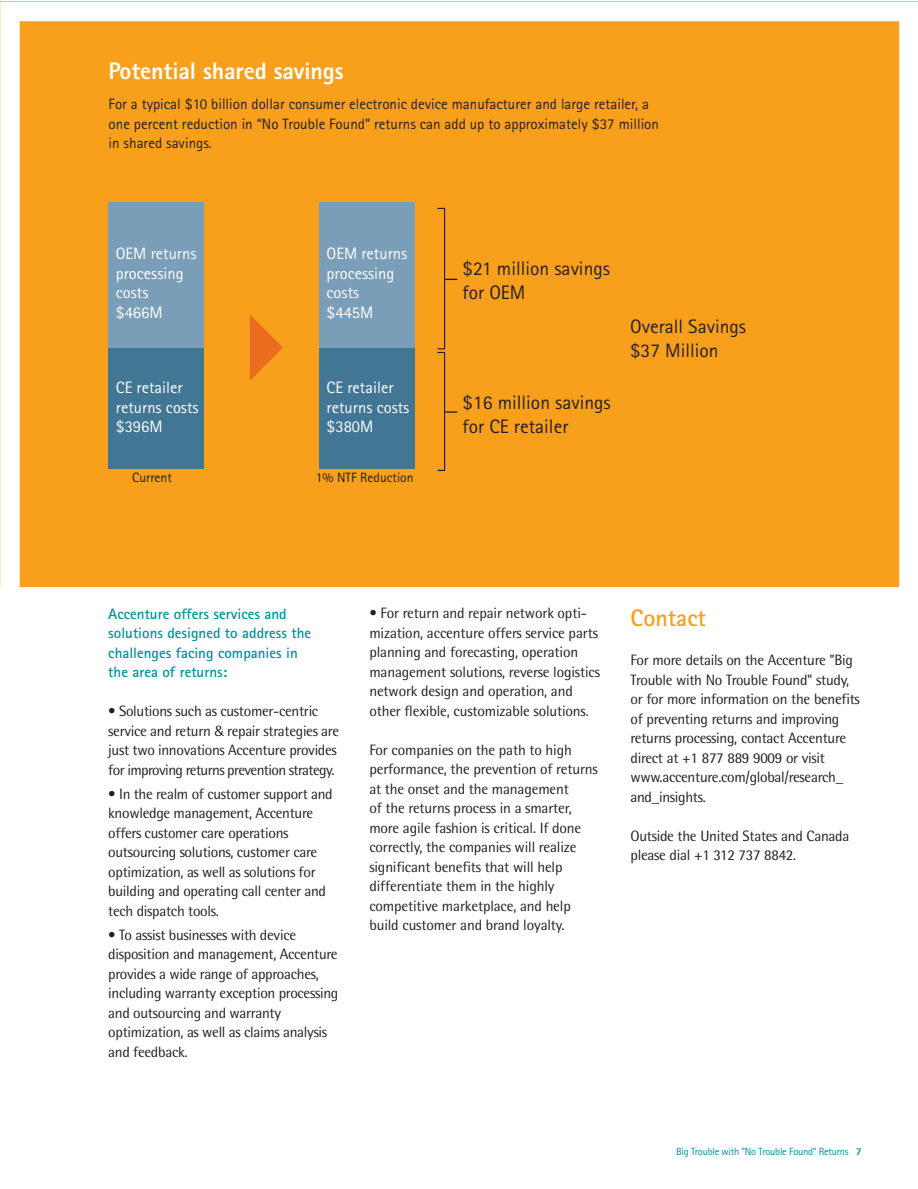
<style>
.page{position:relative;width:918px;height:1189px;background:#fff}
.page>*{position:absolute;margin:0;border:0;box-sizing:border-box;transform-origin:0 0}
.t1{font:800 24px "Agfa Rotis Sans Serif";letter-spacing:-.005em;color:#fff}
.t2{font:700 24px "Agfa Rotis Sans Serif";color:#f89f1c}
.t3{font:19.5px/24px "Agfa Rotis Sans Serif";color:#231f20}
.t4{font:16.5px/19.5px "Agfa Rotis Sans Serif";color:#fff}
.t5{font:15px/19.5px "Agfa Rotis Semisans";letter-spacing:-.02em;color:#231f20}
.t6{font:15px/19.5px "Agfa Rotis Sans Serif";color:#231f20}
.t7{font:700 15px/19.5px "Agfa Rotis Sans Serif";color:#00929f}
.t8{font:13.5px "Agfa Rotis Sans Serif";color:#231f20}
.t9{font:10.5px "Agfa Rotis Sans Serif";letter-spacing:-.025em;color:#00929f}
</style>
<div class="page">
<svg style="left:0;top:3px;width:900px;height:584px;background:#e9a135"></svg>
<h1 class="t1" style="left:109px;top:56px;width:236px">Potential shared savings</h1>
<p class="t6" style="left:109px;top:94px;width:552px">For a typical $10 billion dollar consumer electronic device manufacturer and large retailer, a one percent reduction in “No Trouble Found” returns can add up to approximately $37 million in shared savings.</p>
<p class="t4" style="left:116px;top:243px;width:82px">OEM returns processing costs $466M</p>
<p class="t4" style="left:326px;top:243px;width:82px">OEM returns processing costs $445M</p>
<p class="t4" style="left:116px;top:378px;width:84px">CE retailer returns costs $396M</p>
<p class="t4" style="left:326px;top:378px;width:84px">CE retailer returns costs $380M</p>
<p class="t8" style="left:132px;top:469px;width:41px">Current</p>
<p class="t8" style="left:316px;top:469px;width:99px">1% NTF Reduction</p>
<h2 class="t3" style="left:462px;top:256px;width:149px">$21 million savings for OEM</h2>
<h2 class="t3" style="left:462px;top:390px;width:150px">$16 million savings for CE retailer</h2>
<h2 class="t3" style="left:630px;top:314px;width:117px">Overall Savings $37 Million</h2>
<p class="t7" style="left:108px;top:603px;width:204px">Accenture offers services and solutions designed to address the challenges facing companies in the area of returns:</p>
<p class="t5" style="left:108px;top:701px;width:232px">• Solutions such as customer-centric service and return &amp; repair strategies are just two innovations Accenture provides for improving returns prevention strategy.</p>
<p class="t5" style="left:108px;top:783px;width:226px">• In the realm of customer support and knowledge management, Accenture offers customer care operations outsourcing solutions, customer care optimization, as well as solutions for building and operating call center and tech dispatch tools.</p>
<p class="t5" style="left:108px;top:924px;width:231px">• To assist businesses with device disposition and management, Accenture provides a wide range of approaches, including warranty exception processing and outsourcing and warranty optimization, as well as claims analysis and feedback.</p>
<p class="t5" style="left:369px;top:603px;width:232px">• For return and repair network opti&shy;mization, accenture offers service parts planning and forecasting, operation management solutions, reverse logistics network design and operation, and other flexible, customizable solutions.</p>
<p class="t5" style="left:369px;top:740px;width:230px">For companies on the path to high performance, the prevention of returns at the onset and the management<br>of the returns process in a smarter, more agile fashion is critical. If done correctly, the companies will realize significant benefits that will help differentiate them in the highly competitive marketplace, and help build customer and brand loyalty.</p>
<h1 class="t2" style="left:630px;top:602px;width:77px">Contact</h1>
<p class="t5" style="left:630px;top:650px;width:231px">For more details on the Accenture "Big Trouble with No Trouble Found" study, or for more information on the benefits of preventing returns and improving returns processing, contact Accenture direct at +1 877 889 9009 or visit www.accenture.com/global/research_ and_insights.</p>
<p class="t5" style="left:630px;top:825px;width:220px">Outside the United States and Canada please dial +1 312 737 8842.</p>
<p class="t9" style="left:676px;top:1145px;width:174px">Big Trouble with "No Trouble Found" Returns</p>
</div>
